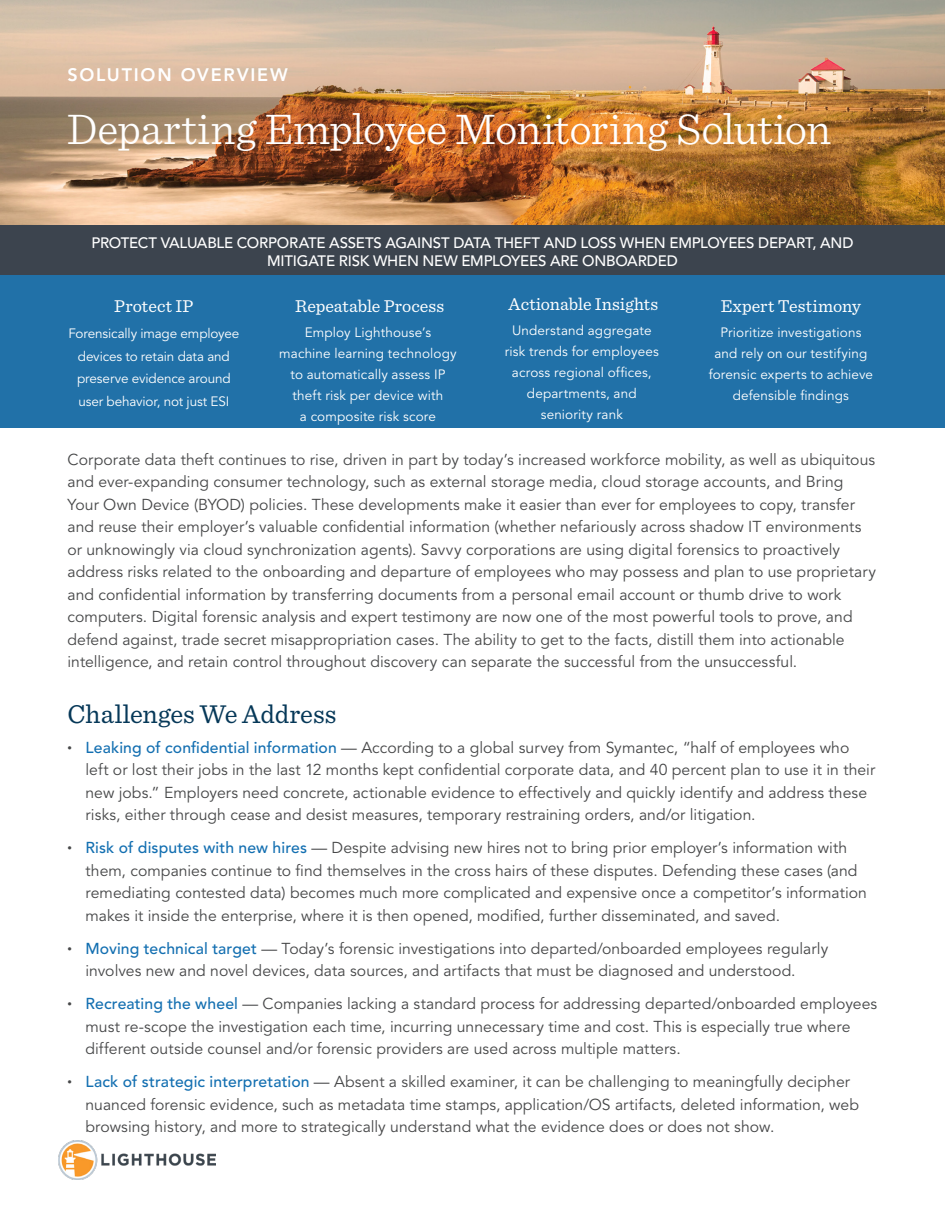
<style>
.page{position:relative;width:945px;height:1215px;background:#fff}
.page>*{position:absolute;margin:0;border:0;box-sizing:border-box;transform-origin:0 0}
.CS_Title_-_Sentinel{font:300 45px "Sentinel";letter-spacing:-.01em;color:#fff}
.H1_-_Sentinel_Book{font:27px "Sentinel";color:#063858}
.HB_-_Sentinel_book{font:18px "Sentinel";letter-spacing:.005em;color:#fff}
.Doc_Type_-_Avenir_85{font:800 18px "Avenir LT Std";letter-spacing:.1em;color:#fff}
.Body_Bullets_-_Aveni{font:15.75px/22.5px "Avenir LT Std";letter-spacing:.005em;color:#464748}
.Body_-_Avenir_45__10{font:15.75px/22.5px "Avenir LT Std";letter-spacing:.005em;color:#464748}
.HB_-_IntroBlurb__Ave{font:500 15px/18px "Avenir LT Std";letter-spacing:-.015em;color:#fff;text-align:center}
.HB_-_Avenir_45__9_pt{font:13.5px/21px "Avenir LT Std";letter-spacing:.01em;color:#fff;text-align:center}
.HB_-_Avenir_45__9_pt-2{font:13.5px/22.5px "Avenir LT Std";letter-spacing:-.01em;color:#fff;text-align:center}
.s1{font-family:"Avenir";font-size:9px}
.s2{font-weight:500;color:#136fb1}
</style>
<div class="page">
<img style="left:0;top:0;width:945px;height:229px">
<div style="left:0;top:229px;width:945px;height:199px;background:#2171a8"></div>
<img style="left:58px;top:1140px;width:157px;height:39px">
<div style="left:1px;top:226px;width:944px;height:49px;background:#3c444e"></div>
<p class="Doc_Type_-_Avenir_85" style="left:68px;top:64px;width:222px">SOLUTION OVERVIEW</p>
<p class="CS_Title_-_Sentinel" style="left:67px;top:95px;width:766px">Departing Employee Monitoring Solution</p>
<p class="HB_-_IntroBlurb__Ave" style="left:91px;top:235px;width:764px">PROTECT VALUABLE CORPORATE ASSETS AGAINST DATA THEFT AND LOSS WHEN EMPLOYEES DEPART, AND<br>MITIGATE RISK WHEN NEW EMPLOYEES ARE ONBOARDED</p>
<p class="HB_-_Sentinel_book" style="left:114px;top:292px;width:81px">Protect IP</p>
<p class="HB_-_Avenir_45__9_pt-2" style="left:68px;top:323px;width:172px">Forensically image employee devices to retain data and preserve evidence around user behavior, not just ESI</p>
<p class="HB_-_Sentinel_book" style="left:295px;top:292px;width:151px">Repeatable Process</p>
<p class="HB_-_Avenir_45__9_pt" style="left:279px;top:322px;width:179px">Employ Lighthouse’s machine learning technology to automatically assess IP theft risk per device with<br>a composite risk score</p>
<p class="HB_-_Sentinel_book" style="left:509px;top:291px;width:151px">Actionable Insights</p>
<p class="HB_-_Avenir_45__9_pt" style="left:505px;top:320px;width:156px">Understand aggregate risk trends for employees across regional offices, departments, and seniority rank</p>
<p class="HB_-_Sentinel_book" style="left:721px;top:292px;width:142px">Expert Testimony</p>
<p class="HB_-_Avenir_45__9_pt" style="left:709px;top:322px;width:166px">Prioritize investigations and rely on our testifying forensic experts to achieve defensible findings</p>
<p class="Body_-_Avenir_45__10" style="left:68px;top:449px;width:810px">Corporate data theft continues to rise, driven in part by today’s increased workforce mobility, as well as ubiquitous and ever-expanding consumer technology, such as external storage media, cloud storage accounts, and Bring Your Own Device (BYOD) policies. These developments make it easier than ever for employees to copy, transfer and reuse their employer’s valuable confidential information (whether nefariously across shadow IT environments or unknowingly via cloud synchronization agents). Savvy corporations are using digital forensics to proactively address risks related to the onboarding and departure of employees who may possess and plan to use proprietary and confidential information by transferring documents from a personal email account or thumb drive to work computers. Digital forensic analysis and expert testimony are now one of the most powerful tools to prove, and defend against, trade secret misappropriation cases. The ability to get to the facts, distill them into actionable intelligence, and retain control throughout discovery can separate the successful from the unsuccessful.</p>
<p class="H1_-_Sentinel_Book" style="left:68px;top:694px;width:271px">Challenges We Address</p>
<p class="Body_Bullets_-_Aveni" style="left:86px;top:737px;width:791px;text-indent:-18px"><span class="s1">•</span> <span class="s2">Leaking of confidential information</span> — According to a global survey from Symantec, “half of employees who left or lost their jobs in the last 12 months kept confidential corporate data, and 40 percent plan to use it in their new jobs.” Employers need concrete, actionable evidence to effectively and quickly identify and address these risks, either through cease and desist measures, temporary restraining orders, and/or litigation.</p>
<p class="Body_Bullets_-_Aveni" style="left:86px;top:837px;width:783px;text-indent:-18px"><span class="s1">•</span> <span class="s2">Risk of disputes with new hires</span> — Despite advising new hires not to bring prior employer’s information with them, companies continue to find themselves in the cross hairs of these disputes. Defending these cases (and remediating contested data) becomes much more complicated and expensive once a competitor’s information makes it inside the enterprise, where it is then opened, modified, further disseminated, and saved.</p>
<p class="Body_Bullets_-_Aveni" style="left:86px;top:938px;width:744px;text-indent:-18px"><span class="s1">•</span> <span class="s2">Moving technical target</span> — Today’s forensic investigations into departed/onboarded employees regularly involves new and novel devices, data sources, and artifacts that must be diagnosed and understood.</p>
<p class="Body_Bullets_-_Aveni" style="left:86px;top:993px;width:793px;text-indent:-18px"><span class="s1">•</span> <span class="s2">Recreating the wheel</span> — Companies lacking a standard process for addressing departed/onboarded employees must re-scope the investigation each time, incurring unnecessary time and cost. This is especially true where different outside counsel and/or forensic providers are used across multiple matters.</p>
<p class="Body_Bullets_-_Aveni" style="left:86px;top:1071px;width:775px;text-indent:-18px"><span class="s1">•</span> <span class="s2">Lack of strategic interpretation</span> — Absent a skilled examiner, it can be challenging to meaningfully decipher nuanced forensic evidence, such as metadata time stamps, application/OS artifacts, deleted information, web browsing history, and more to strategically understand what the evidence does or does not show.</p>
</div>
